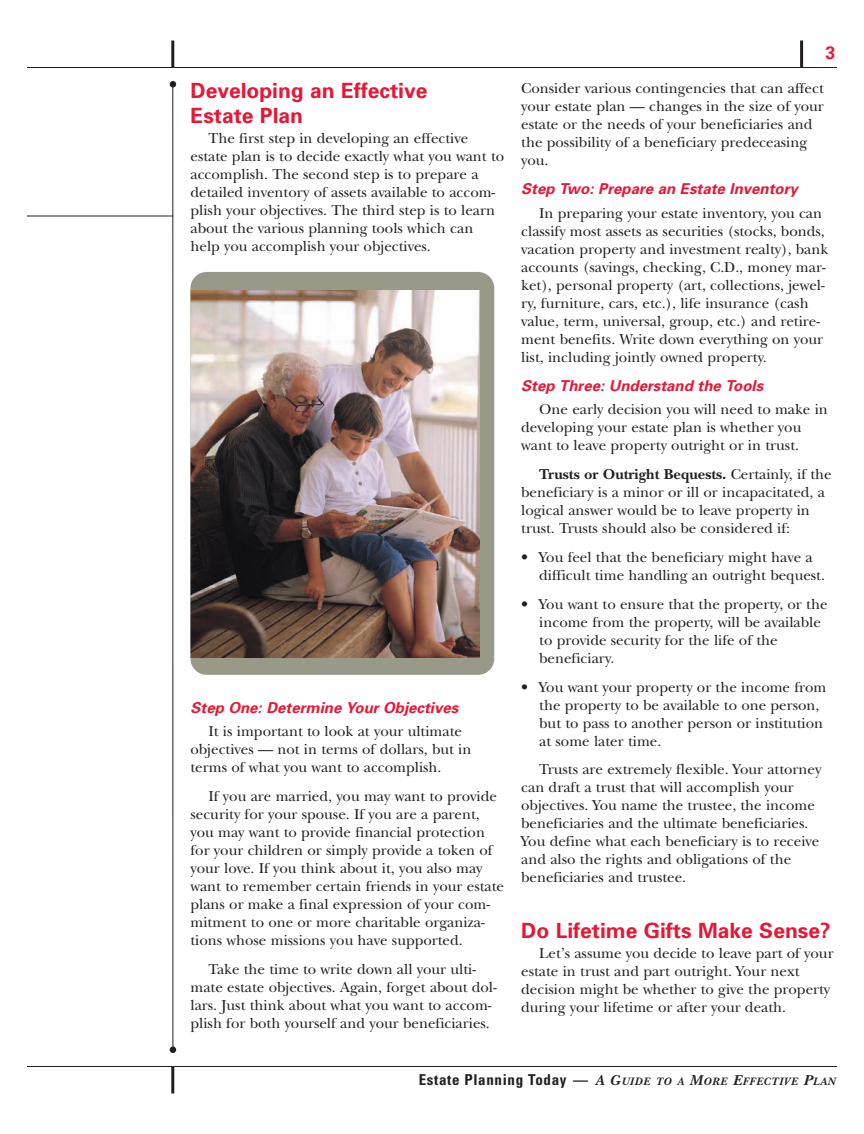
<style>
.page{position:relative;width:864px;height:1134px;background:#fff}
.page>*{position:absolute;margin:0;border:0;box-sizing:border-box;transform-origin:0 0}
.t1{font:700 21px/25.2px "Univers";color:#e51836}
.t2{font:700 18px "Univers";color:#e51836}
.t3{font:15px/18px "New Baskerville";color:#231f20}
.t4{font:italic 700 15px "Univers";color:#e51836}
.t5{font:italic 700 11.25px "New Baskerville";letter-spacing:.065em;color:#231f20}
.s1{font-weight:700}
.s2{font-family:"Univers";font-style:normal;font-stretch:condensed;font-size:15px}
.s3{font-family:"Trade Gothic Bold Two";font-weight:400;font-style:normal;font-size:15px}
.s4{font-size:15px}
</style>
<div class="page">
<hr style="left:27px;top:67px;width:810px;height:1px;background:#231f20">
<hr style="left:27px;top:1066px;width:810px;height:1px;background:#231f20">
<hr style="left:171px;top:41px;width:3px;height:27px;background:#231f20">
<hr style="left:800px;top:41px;width:3px;height:27px;background:#231f20">
<hr style="left:171px;top:1067px;width:3px;height:27px;background:#231f20">
<hr style="left:27px;top:216px;width:146px;height:1px;background:#231f20">
<hr style="left:172px;top:82px;width:1px;height:970px;background:#231f20">
<svg style="left:170px;top:81px;width:6px;height:6px"></svg>
<svg style="left:170px;top:1047px;width:6px;height:6px"></svg>
<div style="left:190px;top:272px;width:304px;height:403px;background:#998;border-radius:16px"></div>
<img style="left:190px;top:290px;width:290px;height:367px">
<h1 class="t1" style="left:191px;top:79px;width:238px">Developing an Effective<br>Estate Plan</h1>
<p class="t3" style="left:191px;top:131px;width:315px;text-indent:18px">The first step in developing an effective estate plan is to decide exactly what you want to accomplish. The second step is to prepare a detailed inventory of assets available to accom&shy;plish your objectives. The third step is to learn about the various planning tools which can help you accomplish your objectives.</p>
<p class="t4" style="left:191px;top:702px;width:269px">Step One: Determine Your Objectives</p>
<p class="t3" style="left:191px;top:724px;width:282px;text-indent:18px">It is important to look at your ultimate objectives — not in terms of dollars, but in terms of what you want to accomplish.</p>
<p class="t3" style="left:191px;top:789px;width:315px;text-indent:18px">If you are married, you may want to provide security for your spouse. If you are a parent, you may want to provide financial protection for your children or simply provide a token of your love. If you think about it, you also may want to remember certain friends in your estate plans or make a final expression of your com&shy;mitment to one or more charitable organiza&shy;tions whose missions you have supported.</p>
<p class="t3" style="left:191px;top:962px;width:308px;text-align:center">Take the time to write down all your ulti-<br>mate estate objectives. Again, forget about dol&shy;lars. Just think about what you want to accom&shy;plish for both yourself and your beneficiaries.</p>
<p class="t2" style="left:825px;top:46px;width:12px">3</p>
<p class="t3" style="left:521px;top:81px;width:304px">Consider various contingencies that can affect your estate plan — changes in the size of your estate or the needs of your beneficiaries and the possibility of a beneficiary predeceasing you.</p>
<p class="t4" style="left:521px;top:183px;width:278px">Step Two: Prepare an Estate Inventory</p>
<p class="t3" style="left:521px;top:206px;width:309px;text-indent:18px">In preparing your estate inventory, you can classify most assets as securities (stocks, bonds, vacation property and investment realty), bank accounts (savings, checking, C.D., money mar&shy;ket), personal property (art, collections, jewel&shy;ry, furniture, cars, etc.), life insurance (cash value, term, universal, group, etc.) and retire&shy;ment benefits. Write down everything on your list, including jointly owned property.</p>
<p class="t4" style="left:521px;top:380px;width:244px">Step Three: Understand the Tools</p>
<p class="t3" style="left:521px;top:402px;width:308px;text-indent:18px">One early decision you will need to make in developing your estate plan is whether you want to leave property outright or in trust.</p>
<p class="t3" style="left:521px;top:467px;width:312px;text-indent:18px"><span class="s1">Trusts or Outright Bequests.</span> Certainly, if the beneficiary is a minor or ill or incapacitated, a logical answer would be to leave property in trust. Trusts should also be considered if:</p>
<p class="t3" style="left:539px;top:550px;width:287px;text-indent:-18px">• You feel that the beneficiary might have a difficult time handling an outright bequest.</p>
<p class="t3" style="left:539px;top:597px;width:290px;text-indent:-18px">• You want to ensure that the property, or the income from the property, will be available to provide security for the life of the beneficiary.</p>
<p class="t3" style="left:539px;top:680px;width:289px;text-indent:-18px">• You want your property or the income from the property to be available to one person, but to pass to another person or institution at some later time.</p>
<p class="t3" style="left:521px;top:762px;width:302px;text-indent:18px">Trusts are extremely flexible. Your attorney can draft a trust that will accomplish your objectives. You name the trustee, the income beneficiaries and the ultimate beneficiaries.<br>You define what each beneficiary is to receive and also the rights and obligations of the beneficiaries and trustee.</p>
<h1 class="t1" style="left:521px;top:919px;width:311px">Do Lifetime Gifts Make Sense?</h1>
<p class="t3" style="left:521px;top:946px;width:314px;text-indent:18px">Let’s assume you decide to leave part of your estate in trust and part outright. Your next decision might be whether to give the property during your lifetime or after your death.</p>
<p class="t5" style="left:419px;top:1074px;width:418px"><span class="s2">Estate Planning Today</span> <span class="s3">—</span> <span class="s4">A G</span>UIDE TO A <span class="s4">M</span>ORE <span class="s4">E</span>FFECTIVE <span class="s4">P</span>LAN</p>
</div>
